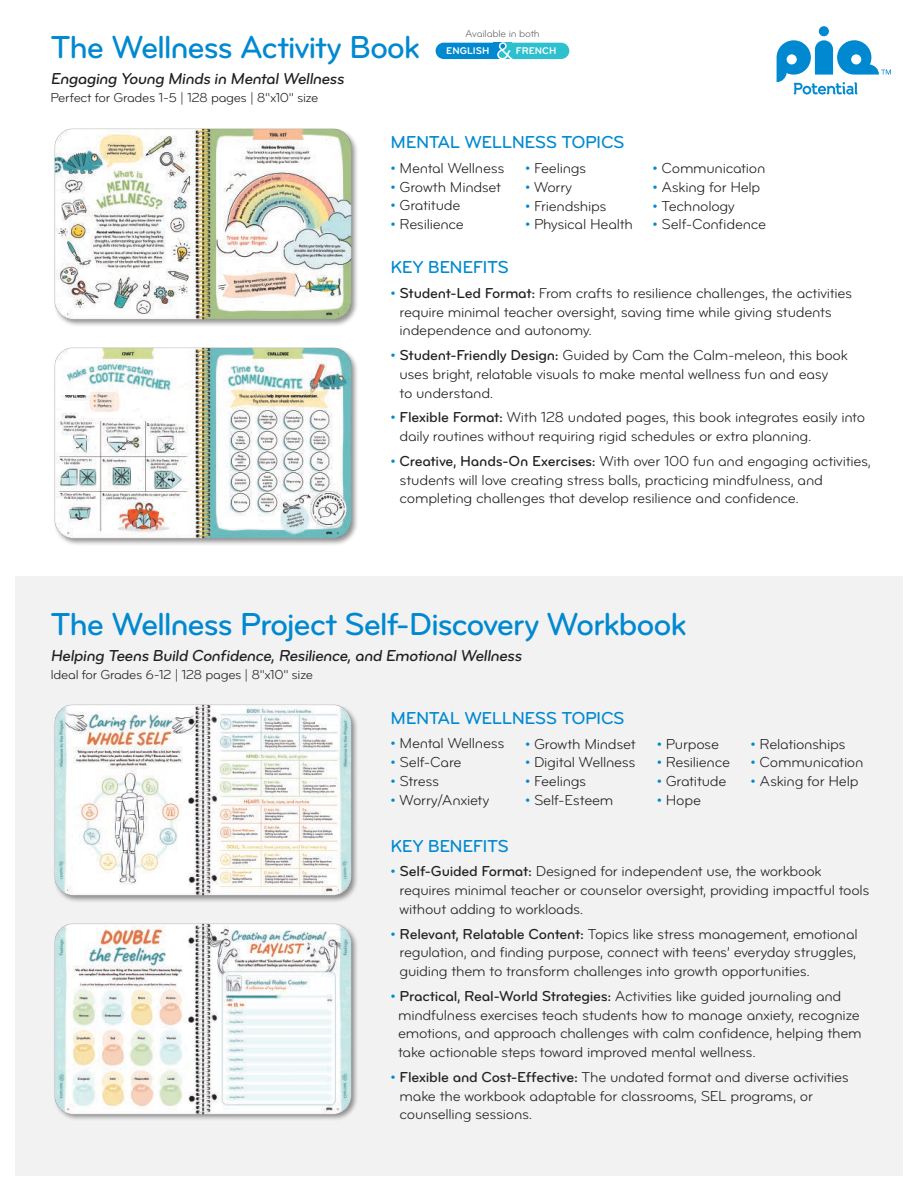
<style>
.page{position:relative;width:918px;height:1188px;background:#fff}
.page>*{position:absolute;margin:0;border:0;box-sizing:border-box;transform-origin:0 0}
.t1{font:33px "Bryant Medium Alternate";letter-spacing:-.04em;color:#0089d0}
.t2{font:18px "Bryant Medium Alternate";letter-spacing:-.03em;color:#0089d0}
.t3{font:16.5px "Bryant Medium Alternate";color:#231f20}
.t4{font:15px/18.8px "Bryant Regular Alternate";letter-spacing:-.02em;color:#231f20}
.t5{font:13.5px "Bryant Regular Alternate";letter-spacing:-.025em;color:#231f20}
.t6{font:10.5px "Bryant Regular Alternate";letter-spacing:-.025em;color:#636466}
.t7{font:10.2px "Bryant Bold Alternate";letter-spacing:.005em;color:#fff}
.s1{color:#0089d0}
.s2{font-family:"Bryant Medium Alternate"}
</style>
<div class="page">
<div style="left:15px;top:576px;width:888px;height:599px;background:#f2f2f3"></div>
<svg style="left:777px;top:26px;width:114px;height:69px"></svg>
<div style="left:436px;top:43px;width:66px;height:16px;background:#0089d0;border-radius:8px"></div>
<div style="left:502px;top:43px;width:67px;height:16px;background:#2dc0ce;border-radius:8px"></div>
<svg style="left:497px;top:42px;width:15px;height:17px"></svg>
<div style="left:53px;top:127px;width:306px;height:200px;background:#231f20;opacity:.5"></div>
<img style="left:53px;top:127px;width:303px;height:196px">
<div style="left:53px;top:346px;width:306px;height:200px;background:#231f20;opacity:.5"></div>
<img style="left:53px;top:346px;width:303px;height:196px">
<div style="left:53px;top:704px;width:306px;height:199px;background:#231f20;opacity:.5"></div>
<img style="left:53px;top:704px;width:303px;height:196px">
<div style="left:53px;top:922px;width:306px;height:200px;background:#231f20;opacity:.5"></div>
<img style="left:53px;top:922px;width:303px;height:196px">
<p class="t1" style="left:50px;top:27px;width:371px">The Wellness Activity Book</p>
<p class="t3" style="left:50px;top:68px;width:298px">Engaging Young Minds in MentalWellness</p>
<p class="t5" style="left:50px;top:89px;width:269px">Perfect for Grades 1-5 | 128 pages | 8"x10" size</p>
<p class="t6" style="left:465px;top:27px;width:76px">Available in both</p>
<p class="t7" style="left:446px;top:44px;width:45px">ENGLISH</p>
<p class="t7" style="left:516px;top:44px;width:42px">FRENCH</p>
<p class="t2" style="left:391px;top:131px;width:236px">MENTAL WELLNESS TOPICS</p>
<p class="t4" style="left:391px;top:159px;width:115px"><span class="s1">•</span> Mental Wellness</p>
<p class="t4" style="left:391px;top:177px;width:112px"><span class="s1">•</span> Growth Mindset</p>
<p class="t4" style="left:391px;top:196px;width:71px"><span class="s1">•</span> Gratitude</p>
<p class="t4" style="left:391px;top:215px;width:75px"><span class="s1">•</span> Resilience</p>
<p class="t2" style="left:391px;top:256px;width:120px">KEY BENEFITS</p>
<p class="t4" style="left:400px;top:284px;width:454px;text-indent:-9px"><span class="s1">•</span> <span class="s2">Student-Led Format:</span> From crafts to resilience challenges, the activities require minimal teacher oversight, saving time while giving students independence and autonomy.</p>
<p class="t4" style="left:400px;top:346px;width:450px;text-indent:-9px"><span class="s1">•</span> <span class="s2">Student-Friendly Design:</span> Guided by Cam the Calm-meleon, this book uses bright, relatable visuals to make mental wellness fun and easy<br>to understand.</p>
<p class="t4" style="left:400px;top:408px;width:467px;text-indent:-9px"><span class="s1">•</span> <span class="s2">Flexible Format:</span> With 128 undated pages, this book integrates easily into daily routines without requiring rigid schedules or extra planning.</p>
<p class="t4" style="left:400px;top:452px;width:473px;text-indent:-9px"><span class="s1">•</span> <span class="s2">Creative, Hands-On Exercises:</span> With over 100 fun and engaging activities, students will love creating stress balls, practicing mindfulness, and completing challenges that develop resilience and confidence.</p>
<p class="t4" style="left:652px;top:159px;width:114px"><span class="s1">•</span> Communication</p>
<p class="t4" style="left:652px;top:178px;width:110px"><span class="s1">•</span> Asking for Help</p>
<p class="t4" style="left:652px;top:197px;width:84px"><span class="s1">•</span> Technology</p>
<p class="t4" style="left:652px;top:215px;width:115px"><span class="s1">•</span> Self-Confidence</p>
<p class="t4" style="left:525px;top:159px;width:63px"><span class="s1">•</span> Feelings</p>
<p class="t4" style="left:525px;top:178px;width:49px"><span class="s1">•</span> Worry</p>
<p class="t4" style="left:525px;top:197px;width:83px"><span class="s1">•</span> Friendships</p>
<p class="t4" style="left:525px;top:215px;width:110px"><span class="s1">•</span> Physical Health</p>
<p class="t1" style="left:50px;top:604px;width:638px">The Wellness Project Self-Discovery Workbook</p>
<p class="t3" style="left:50px;top:645px;width:476px">Helping Teens Build Confidence,Resilience,and EmotionalWellness</p>
<p class="t5" style="left:50px;top:666px;width:264px">Ideal for Grades 6-12 | 128 pages | 8"x10" size</p>
<p class="t2" style="left:391px;top:707px;width:236px">MENTAL WELLNESS TOPICS</p>
<p class="t4" style="left:391px;top:734px;width:115px"><span class="s1">•</span> Mental Wellness</p>
<p class="t4" style="left:391px;top:753px;width:72px"><span class="s1">•</span> Self-Care</p>
<p class="t4" style="left:391px;top:772px;width:50px"><span class="s1">•</span> Stress</p>
<p class="t4" style="left:391px;top:790px;width:100px"><span class="s1">•</span> Worry/Anxiety</p>
<p class="t4" style="left:525px;top:735px;width:112px"><span class="s1">•</span> Growth Mindset</p>
<p class="t4" style="left:525px;top:753px;width:112px"><span class="s1">•</span> Digital Wellness</p>
<p class="t4" style="left:525px;top:772px;width:63px"><span class="s1">•</span> Feelings</p>
<p class="t4" style="left:525px;top:791px;width:90px"><span class="s1">•</span> Self-Esteem</p>
<p class="t4" style="left:657px;top:735px;width:64px"><span class="s1">•</span> Purpose</p>
<p class="t4" style="left:657px;top:753px;width:75px"><span class="s1">•</span> Resilience</p>
<p class="t4" style="left:657px;top:772px;width:71px"><span class="s1">•</span> Gratitude</p>
<p class="t4" style="left:657px;top:791px;width:46px"><span class="s1">•</span> Hope</p>
<p class="t4" style="left:751px;top:735px;width:96px"><span class="s1">•</span> Relationships</p>
<p class="t4" style="left:751px;top:753px;width:114px"><span class="s1">•</span> Communication</p>
<p class="t4" style="left:751px;top:772px;width:110px"><span class="s1">•</span> Asking for Help</p>
<p class="t2" style="left:391px;top:835px;width:120px">KEY BENEFITS</p>
<p class="t4" style="left:400px;top:862px;width:471px;text-indent:-9px"><span class="s1">•</span> <span class="s2">Self-Guided Format:</span> Designed for independent use, the workbook requires minimal teacher or counselor oversight, providing impactful tools without adding to workloads.</p>
<p class="t4" style="left:400px;top:925px;width:460px;text-align:justify;text-indent:-9px"><span class="s1">•</span> <span class="s2">Relevant, Relatable Content:</span> Topics like stress management, emotional regulation, and finding purpose, connect with teens’ everyday struggles, guiding them to transform challenges into growth opportunities.</p>
<p class="t4" style="left:398px;top:987px;width:465px;text-indent:-8px"><span class="s1">•</span> <span class="s2">Practical, Real-World Strategies:</span> Activities like guided journaling and mindfulness exercises teach students how to manage anxiety, recognize emotions, and approach challenges with calm confidence, helping them take actionable steps toward improved mental wellness.</p>
<p class="t4" style="left:400px;top:1068px;width:451px;text-indent:-9px"><span class="s1">•</span> <span class="s2">Flexible and Cost-Effective:</span> The undated format and diverse activities make the workbook adaptable for classrooms, SEL programs, or counselling sessions.</p>
</div>
